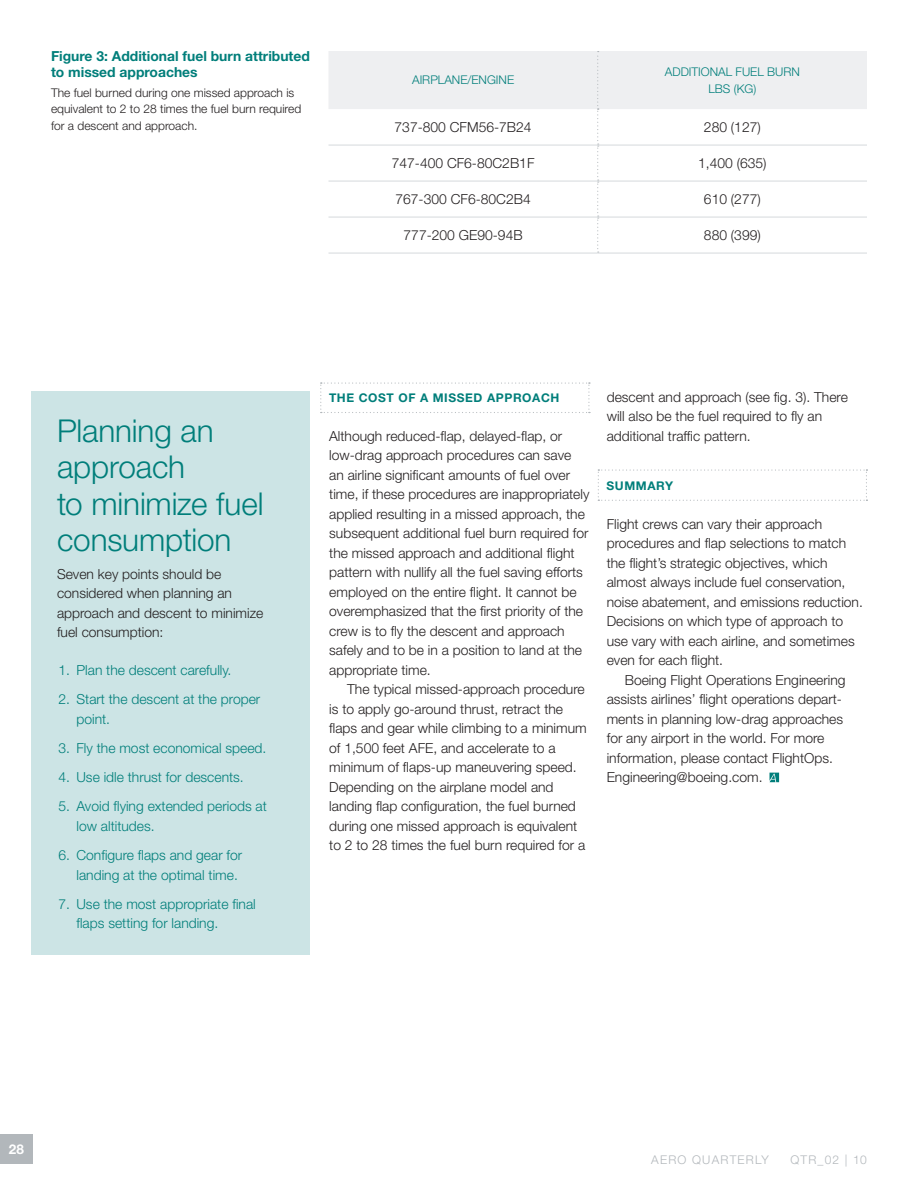
<style>
.page{position:relative;width:918px;height:1188px;background:#fff}
.page>*{position:absolute;margin:0;border:0;box-sizing:border-box;transform-origin:0 0}
.t1{font:300 31.5px/36px "Helvetica Neue LT Std";letter-spacing:-.005em;color:#007e7a}
.t2{font:300 13.8px/19.5px "Helvetica Neue LT Std";color:#231f20}
.t3{font:300 13.8px/19.5px "Helvetica Neue LT Std";color:#007e7a}
.t4{font:700 13.8px/16.5px "Helvetica Neue LT Std";color:#007e7a}
.t5{font:700 13.5px "Helvetica Neue LT Std";color:#fff}
.t6{font:300 12px/16.5px "Helvetica Neue LT Std";color:#231f20}
.t7{font:300 12px "Helvetica Neue LT Std";color:#007e7a}
.t8{font:700 12px "Helvetica Neue LT Std";letter-spacing:.05em;color:#007e7a}
.t9{font:300 12px "Helvetica Neue LT Std";letter-spacing:.1em;color:#b2b7bb}
</style>
<div class="page">
<div style="left:0;top:1134px;width:33px;height:30px;background:#b2b7bb"></div>
<svg style="left:329px;top:51px;width:538px;height:202px"></svg>
<hr style="left:328px;top:145px;width:270px;height:1px;background:#d5d9dc">
<hr style="left:598px;top:145px;width:269px;height:1px;background:#d5d9dc">
<hr style="left:328px;top:181px;width:270px;height:1px;background:#d5d9dc">
<hr style="left:598px;top:181px;width:269px;height:1px;background:#d5d9dc">
<hr style="left:328px;top:217px;width:270px;height:1px;background:#d5d9dc">
<hr style="left:598px;top:217px;width:269px;height:1px;background:#d5d9dc">
<hr style="left:328px;top:253px;width:270px;height:1px;background:#d5d9dc">
<hr style="left:598px;top:253px;width:269px;height:1px;background:#d5d9dc">
<div style="left:32px;top:392px;width:278px;height:564px;background:#cce4e5"></div>
<svg style="left:320px;top:383px;width:270px;height:30px"></svg>
<svg style="left:598px;top:470px;width:269px;height:31px"></svg>
<svg style="left:770px;top:773px;width:9px;height:9px"></svg>
<p class="t4" style="left:51px;top:47px;width:260px">Figure 3: Additional fuel burn attributed to missed approaches</p>
<p class="t6" style="left:51px;top:84px;width:252px">The fuel burned during one missed approach is equivalent to 2 to 28 times the fuel burn required for a descent and approach.</p>
<p class="t7" style="left:412px;top:73px;width:34px">AIRPLANE</p>
<p class="t7" style="left:467px;top:73px;width:12px">/ENGINE</p>
<p class="t7" style="left:665px;top:64px;width:32px">ADDITIONAL</p>
<p class="t7" style="left:736px;top:64px;width:15px">FUEL</p>
<p class="t7" style="left:767px;top:64px;width:9px">BURN</p>
<p class="t7" style="left:708px;top:81px;width:49px">lbs (kg)</p>
<p class="t2" style="left:395px;top:117px;width:139px">737-800 CFM56-7B24</p>
<p class="t2" style="left:704px;top:117px;width:58px">280 (127)</p>
<p class="t2" style="left:392px;top:153px;width:144px">747-400 CF6-80C2B1F</p>
<p class="t2" style="left:698px;top:153px;width:70px">1,400 (635)</p>
<p class="t2" style="left:396px;top:189px;width:137px">767-300 CF6-80C2B4</p>
<p class="t2" style="left:704px;top:189px;width:58px">610 (277)</p>
<p class="t2" style="left:404px;top:225px;width:119px">777-200 GE90-94B</p>
<p class="t2" style="left:704px;top:225px;width:58px">880 (399)</p>
<h1 class="t1" style="left:57px;top:413px;width:208px">Planning an approach<br>to minimize fuel consumption</h1>
<p class="t2" style="left:57px;top:564px;width:208px">Seven key points should be considered when planning an approach and descent to minimize fuel consumption:</p>
<p class="t3" style="left:58px;top:660px;width:174px">1. Plan the descent carefully.</p>
<p class="t3" style="left:76px;top:689px;width:185px;text-indent:-18px">2. Start the descent at the proper point.</p>
<p class="t3" style="left:58px;top:738px;width:209px">3. Fly the most economical speed.</p>
<p class="t3" style="left:58px;top:767px;width:187px">4. Use idle thrust for descents.</p>
<p class="t3" style="left:76px;top:797px;width:192px;text-indent:-18px">5. Avoid flying extended periods at low altitudes.</p>
<p class="t3" style="left:76px;top:845px;width:167px;text-indent:-18px">6. Configure flaps and gear for landing at the optimal time.</p>
<p class="t3" style="left:76px;top:894px;width:181px;text-indent:-18px">7. Use the most appropriate final flaps setting for landing.</p>
<p class="t8" style="left:329px;top:390px;width:232px">The cost of a missed approach</p>
<p class="t2" style="left:329px;top:426px;width:262px">Although reduced-flap, delayed-flap, or low-drag approach procedures can save<br>an airline significant amounts of fuel over time, if these procedures are inappropriately applied resulting in a missed approach, the subsequent additional fuel burn required for the missed approach and additional flight pattern with nullify all the fuel saving efforts employed on the entire flight. It cannot be overemphasized that the first priority of the crew is to fly the descent and approach safely and to be in a position to land at the appropriate time.</p>
<p class="t2" style="left:329px;top:679px;width:259px;text-indent:18px">The typical missed-approach procedure is to apply go-around thrust, retract the flaps and gear while climbing to a minimum of 1,500 feet AFE, and accelerate to a minimum of flaps-up maneuvering speed.<br>Depending on the airplane model and landing flap configuration, the fuel burned during one missed approach is equivalent to 2 to 28 times the fuel burn required for a</p>
<p class="t2" style="left:607px;top:387px;width:243px">descent and approach (see fig. 3). There will also be the fuel required to fly an additional traffic pattern.</p>
<p class="t8" style="left:607px;top:478px;width:66px">Summary</p>
<p class="t2" style="left:607px;top:514px;width:258px">Flight crews can vary their approach procedures and flap selections to match the flight’s strategic objectives, which almost always include fuel conservation, noise abatement, and emissions reduction.<br>Decisions on which type of approach to use vary with each airline, and sometimes even for each flight.</p>
<p class="t2" style="left:607px;top:670px;width:240px;text-indent:18px">Boeing Flight Operations Engineering assists airlines’ flight operations depart&shy;ments in planning low-drag approaches for any airport in the world. For more information, please contact FlightOps.<br>Engineering@boeing.com.</p>
<p class="t5" style="left:9px;top:1141px;width:17px">28</p>
<p class="t9" style="left:651px;top:1152px;width:117px">aero quarterly</p>
<p class="t9" style="left:790px;top:1152px;width:78px">qtr_02 | 10</p>
</div>
